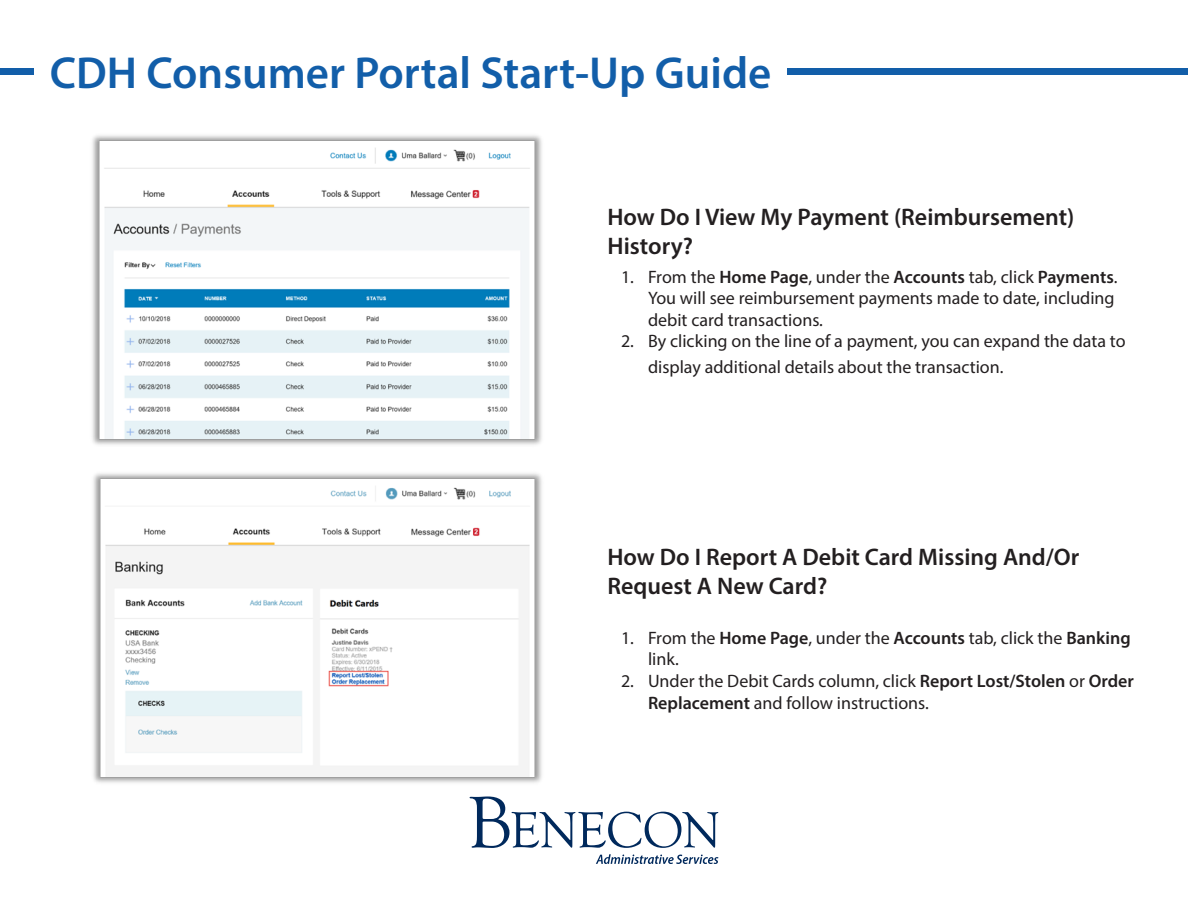
<style>
.page{position:relative;width:1188px;height:918px;background:#fff}
.page>*{position:absolute;margin:0;border:0;box-sizing:border-box;transform-origin:0 0}
.t1{font:600 45px "Myriad Pro";color:#125ea9}
.Heading{font:600 24px/28.8px "Myriad Pro";color:#231f20}
.t2{font:18px/21.6px "Myriad Pro";color:#231f20}
.s1{font-weight:600}
</style>
<div class="page">
<div style="left:787px;top:69px;width:401px;height:6px;background:#125ea9"></div>
<div style="left:0;top:69px;width:34px;height:6px;background:#125ea9"></div>
<svg style="left:470px;top:797px;width:248px;height:51px"></svg>
<svg style="left:596px;top:854px;width:122px;height:10px"></svg>
<img style="left:92px;top:135px;width:450px;height:310px">
<img style="left:93px;top:473px;width:449px;height:310px">
<h1 class="t1" style="left:50px;top:44px;width:723px">CDH Consumer Portal Start-Up Guide</h1>
<p class="Heading" style="left:608px;top:202px;width:468px">How Do I View My Payment (Reimbursement)<br>History?</p>
<p class="t2" style="left:648px;top:265px;width:471px;text-indent:-27px">1. From the <span class="s1">Home Page</span>, under the <span class="s1">Accounts</span> tab, click <span class="s1">Payments</span>.<br>You will see reimbursement payments made to date, including debit card transactions.</p>
<p class="t2" style="left:648px;top:328px;width:479px;line-height:25.2px;text-indent:-27px">2. By clicking on the line of a payment, you can expand the data to display additional details about the transaction.</p>
<p class="Heading" style="left:608px;top:542px;width:473px">How Do I Report A Debit Card Missing And/Or<br>Request A New Card?</p>
<p class="t2" style="left:648px;top:627px;width:484px;text-indent:-27px">1. From the <span class="s1">Home Page</span>, under the <span class="s1">Accounts</span> tab, click the <span class="s1">Banking </span>link.</p>
<p class="t2" style="left:648px;top:670px;width:487px;text-indent:-27px">2. Under the Debit Cards column, click <span class="s1">Report Lost/Stolen</span> or <span class="s1">Order<br>Replacement</span> and follow instructions.</p>
</div>
